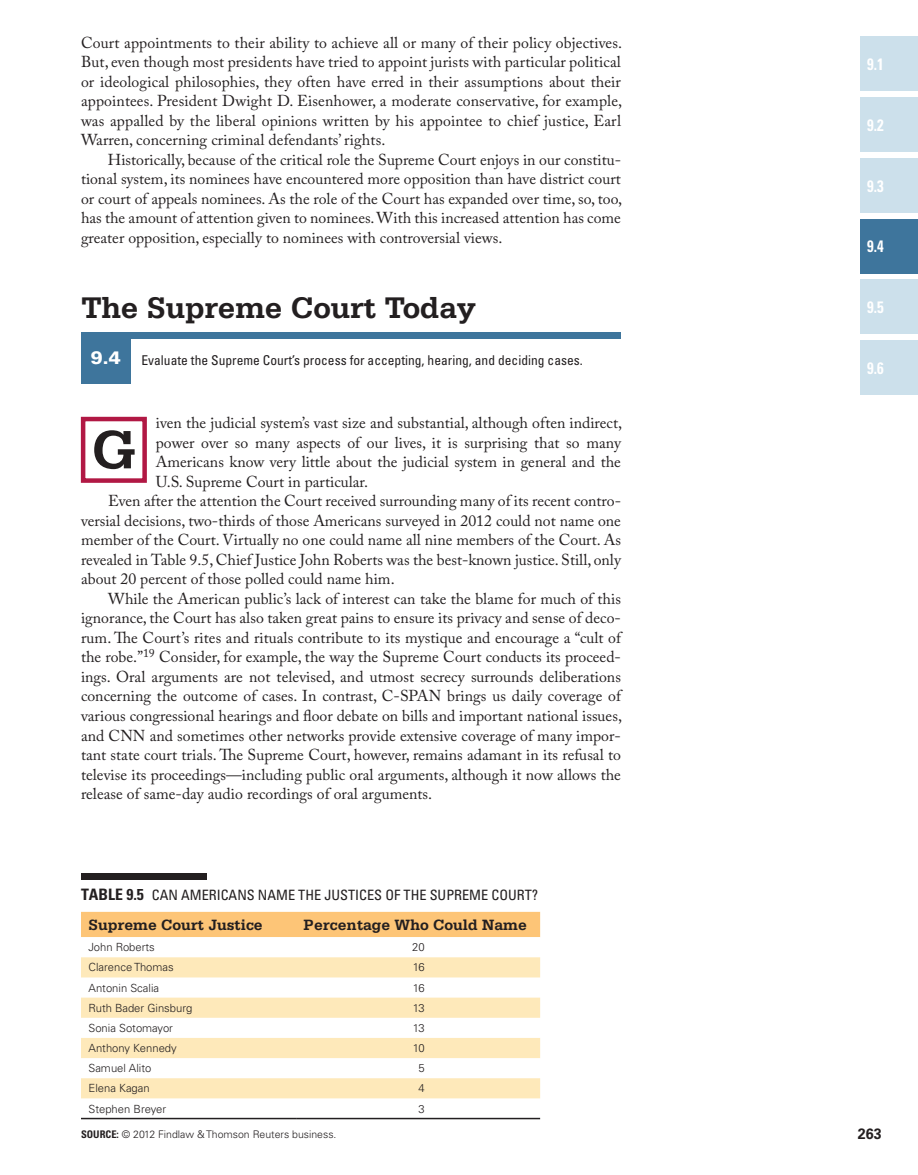
<style>
.page{position:relative;width:918px;height:1175px;background:#fff}
.page>*{position:absolute;margin:0;border:0;box-sizing:border-box;transform-origin:0 0}
.t1{font:700 57px "Serifa Std";color:#231f20}
.t2{font:700 31.5px "Serifa Std";letter-spacing:-.005em;color:#231f20}
.t3{font:700 condensed 16.5px "Univers LT Std";color:#fff;scale:.9 1}
.t4{font:15.75px/19.5px "Adobe Caslon Pro";color:#231f20;text-align:justify}
.t5{font:700 15.75px "Serifa Std";color:#231f20}
.t6{font:700 15px "Univers LT Std";color:#231f20;scale:.95 1}
.t7{font:condensed 14.25px "Univers LT Std";color:#231f20}
.t8{font:condensed 13.5px "Univers LT Std";color:#231f20}
.t9{font:300 11.25px "Univers LT Std";color:#231f20}
.t10{font:300 10.5px "Univers LT Std";color:#231f20}
.s1{font-weight:900;font-stretch:normal;font-size:18px;color:#fff}
.s2{font-weight:700;font-size:15.75px}
.s3{font-weight:700;font-stretch:condensed}
</style>
<div class="page">
<div style="left:860px;top:36px;width:58px;height:55px;background:#cce0eb"></div>
<div style="left:860px;top:97px;width:58px;height:55px;background:#cce0eb"></div>
<div style="left:860px;top:279px;width:58px;height:55px;background:#cce0eb"></div>
<div style="left:860px;top:158px;width:58px;height:55px;background:#cce0eb"></div>
<div style="left:860px;top:340px;width:58px;height:55px;background:#cce0eb"></div>
<div style="left:860px;top:218px;width:58px;height:55px;background:#3e759c"></div>
<div style="left:81px;top:417px;width:66px;height:66px;border:4px solid #b11844"></div>
<div style="left:81px;top:333px;width:49px;height:50px;background:#3e759c"></div>
<div style="left:81px;top:333px;width:540px;height:6px;background:#3e759c"></div>
<div style="left:81px;top:911px;width:459px;height:26px;background:#fdc577"></div>
<svg style="left:81px;top:1098px;width:459px;height:1px"></svg>
<svg style="left:81px;top:957px;width:459px;height:141px;fill:#fee9ba"></svg>
<hr style="left:81px;top:1117px;width:215px;height:2px;background:#231f20">
<hr style="left:296px;top:1117px;width:244px;height:2px;background:#231f20">
<div style="left:81px;top:873px;width:126px;height:6px;background:#231f20"></div>
<p class="t4" style="left:81px;top:32px;width:543px">Court appointments to their ability to achieve all or many of their policy objectives.<br>But, even though most presidents have tried to appoint jurists with particular political or ideological philosophies, they often have erred in their assumptions about their appointees. President Dwight D. Eisenhower, a moderate conservative, for example, was appalled by the liberal opinions written by his appointee to chief justice, Earl Warren, concerning criminal defendants’ rights.</p>
<p class="t4" style="left:81px;top:149px;width:543px;text-indent:27px">Historically, because of the critical role the Supreme Court enjoys in our constitu&shy;tional system, its nominees have encountered more opposition than have district court or court of appeals nominees. As the role of the Court has expanded over time, so, too, has the amount of attention given to nominees. With this increased attention has come greater opposition, especially to nominees with controversial views.</p>
<h2 class="t2" style="left:81px;top:289px;width:397px">The Supreme Court Today</h2>
<p class="t8" style="left:91px;top:351px;width:494px"><span class="s1">9.4</span> Evaluate the Supreme Court’s process for accepting, hearing, and deciding cases.</p>
<p class="t4" style="left:156px;top:413px;width:468px">iven the judicial system’s vast size and substantial, although often indirect,</p>
<p class="t4" style="left:156px;top:433px;width:467px">power over so many aspects of our lives, it is surprising that so many</p>
<p class="t4" style="left:156px;top:452px;width:467px">Americans know very little about the judicial system in general and the</p>
<p class="t4" style="left:156px;top:472px;width:214px">U.S. Supreme Court in particular.</p>
<p class="t4" style="left:108px;top:491px;width:515px">Even after the attention the Court received surrounding many of its recent contro-</p>
<p class="t4" style="left:81px;top:511px;width:542px">versial decisions, two-thirds of those Americans surveyed in 2012 could not name one</p>
<p class="t4" style="left:81px;top:530px;width:541px">member of the Court. Virtually no one could name all nine members of the Court. As</p>
<p class="t4" style="left:81px;top:550px;width:542px">revealed in Table 9.5, Chief Justice John Roberts was the best-known justice. Still, only</p>
<p class="t4" style="left:81px;top:569px;width:315px">about 20 percent of those polled could name him.</p>
<p class="t4" style="left:108px;top:589px;width:514px">While the American public’s lack of interest can take the blame for much of this</p>
<p class="t4" style="left:81px;top:608px;width:541px">ignorance, the Court has also taken great pains to ensure its privacy and sense of deco-</p>
<p class="t4" style="left:81px;top:628px;width:542px">rum. The Court’s rites and rituals contribute to its mystique and encourage a “cult of</p>
<p class="t4" style="left:81px;top:647px;width:541px">the robe.”<sup>19</sup> Consider, for example, the way the Supreme Court conducts its proceed-</p>
<p class="t4" style="left:81px;top:667px;width:541px">ings. Oral arguments are not televised, and utmost secrecy surrounds deliberations</p>
<p class="t4" style="left:81px;top:686px;width:542px">concerning the outcome of cases. In contrast, C-SPAN brings us daily coverage of</p>
<p class="t4" style="left:81px;top:706px;width:543px">various congressional hearings and floor debate on bills and important national issues,</p>
<p class="t4" style="left:81px;top:725px;width:541px">and CNN and sometimes other networks provide extensive coverage of many impor-</p>
<p class="t4" style="left:81px;top:745px;width:542px">tant state court trials. The Supreme Court, however, remains adamant in its refusal to</p>
<p class="t4" style="left:81px;top:764px;width:542px">televise its proceedings—including public oral arguments, although it now allows the</p>
<p class="t4" style="left:81px;top:784px;width:353px">release of same-day audio recordings of oral arguments.</p>
<h1 class="t1" style="left:92px;top:416px;width:46px">G</h1>
<p class="t7" style="left:81px;top:885px;width:287px"><span class="s2">TABLE 9.5</span> Can Americans Name The Justices</p>
<p class="t7" style="left:385px;top:885px;width:154px">Of The Su preme Cou rt?</p>
<p class="t5" style="left:88px;top:915px;width:176px">Supreme Court Justice</p>
<p class="t5" style="left:304px;top:915px;width:225px">Percentage Who Could Name</p>
<p class="t9" style="left:88px;top:940px;width:68px">John Roberts</p>
<p class="t9" style="left:412px;top:940px;width:14px">20</p>
<p class="t9" style="left:88px;top:960px;width:87px">Clarence Thomas</p>
<p class="t9" style="left:413px;top:960px;width:13px">16</p>
<p class="t9" style="left:88px;top:980px;width:72px">Antonin Scalia</p>
<p class="t9" style="left:413px;top:980px;width:13px">16</p>
<p class="t9" style="left:88px;top:1001px;width:105px">Ruth Bader Ginsburg</p>
<p class="t9" style="left:413px;top:1001px;width:13px">13</p>
<p class="t9" style="left:88px;top:1021px;width:86px">Sonia Sotomayor</p>
<p class="t9" style="left:413px;top:1021px;width:13px">13</p>
<p class="t9" style="left:88px;top:1041px;width:90px">Anthony Kennedy</p>
<p class="t9" style="left:413px;top:1041px;width:13px">10</p>
<p class="t9" style="left:88px;top:1061px;width:64px">Samuel Alito</p>
<p class="t9" style="left:418px;top:1061px;width:8px">5</p>
<p class="t9" style="left:88px;top:1081px;width:63px">Elena Kagan</p>
<p class="t9" style="left:418px;top:1081px;width:8px">4</p>
<p class="t9" style="left:88px;top:1101px;width:79px">Stephen Breyer</p>
<p class="t9" style="left:418px;top:1101px;width:8px">3</p>
<p class="t10" style="left:81px;top:1127px;width:257px"><span class="s3">SOURCE:</span> © 2012 Findlaw &amp; Thomson Reuters business.</p>
<p class="t3" style="left:867px;top:54px;width:20px">9.1</p>
<p class="t3" style="left:867px;top:115px;width:20px">9.2</p>
<p class="t3" style="left:867px;top:175px;width:20px">9.3</p>
<p class="t3" style="left:867px;top:236px;width:20px">9.4</p>
<p class="t3" style="left:867px;top:297px;width:20px">9.5</p>
<p class="t3" style="left:867px;top:357px;width:20px">9.6</p>
<p class="t6" style="left:858px;top:1124px;width:27px">263</p>
</div>
